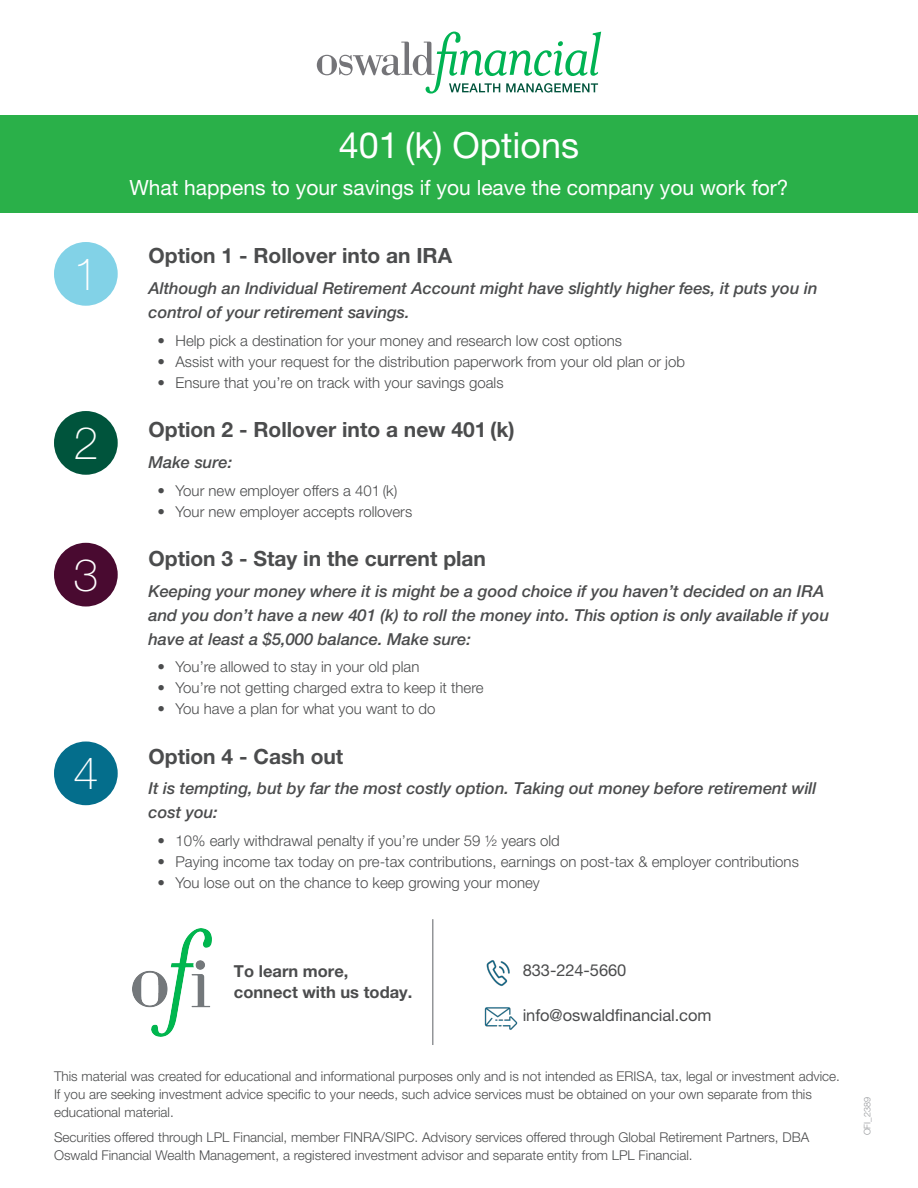
<style>
.page{position:relative;width:918px;height:1188px;background:#fff}
.page>*{position:absolute;margin:0;border:0;box-sizing:border-box;transform-origin:0 0}
.t1{font:100 45px "Helvetica Neue LT Pro";color:#fff}
.t2{font:36px "Helvetica Neue LT Pro";color:#fff}
.t3{font:700 21px "Helvetica Neue LT Pro";color:#4b4c4d}
.t4{font:21px "Helvetica Neue LT Pro";color:#fff}
.t5{font:italic 500 16.5px/24px "Helvetica Neue LT Pro";color:#4b4c4d}
.t6{font:16.5px "Helvetica Neue LT Pro";letter-spacing:-.005em;color:#4b4c4d}
.t7{font:700 16.5px/21px "Helvetica Neue LT Pro";color:#4b4c4d}
.t8{font:300 15px "Helvetica Neue LT Pro";color:#4b4c4d}
.t9{font:300 13.5px/18px "Helvetica Neue LT Pro";color:#4b4c4d}
.t10{font:300 9px "Helvetica Neue LT Pro";color:#939598}
</style>
<div class="page">
<svg style="left:317px;top:32px;width:284px;height:62px"></svg>
<div style="left:54px;top:242px;width:64px;height:64px;background:#82d2e7;border-radius:50%"></div>
<div style="left:54px;top:411px;width:64px;height:64px;background:#00543c;border-radius:50%"></div>
<div style="left:54px;top:543px;width:64px;height:64px;background:#490a30;border-radius:50%"></div>
<div style="left:54px;top:742px;width:64px;height:63px;background:#046e8c;border-radius:50%"></div>
<div style="left:0;top:115px;width:918px;height:97px;background:#2ab049"></div>
<img style="left:486px;top:960px;width:24px;height:24px">
<img style="left:484px;top:984px;width:34px;height:46px">
<hr style="left:432px;top:919px;width:2px;height:126px;background:#939598">
<img style="left:132px;top:929px;width:80px;height:108px">
<p class="t1" style="left:73px;top:248px;width:27px">1</p>
<p class="t1" style="left:73px;top:417px;width:27px">2</p>
<p class="t1" style="left:73px;top:549px;width:27px">3</p>
<p class="t1" style="left:73px;top:748px;width:27px">4</p>
<p class="t2" style="left:339px;top:124px;width:242px">401 (k) Options</p>
<p class="t4" style="left:129px;top:175px;width:661px">What happens to your savings if you leave the company you work for?</p>
<p class="t3" style="left:148px;top:243px;width:305px">Option 1 - Rollover into an IRA</p>
<p class="t5" style="left:148px;top:276px;width:671px">Although an Individual Retirement Account might have slightly higher fees, it puts you in control of your retirement savings.</p>
<p class="t8" style="left:158px;top:331px;width:466px">• Help pick a destination for your money and research low cost options</p>
<p class="t8" style="left:158px;top:352px;width:529px">• Assist with your request for the distribution paperwork from your old plan or job</p>
<p class="t8" style="left:158px;top:373px;width:348px">• Ensure that you’re on track with your savings goals</p>
<p class="t3" style="left:148px;top:417px;width:368px">Option 2 - Rollover into a new 401 (k)</p>
<p class="t5" style="left:148px;top:450px;width:85px">Make sure:</p>
<p class="t8" style="left:158px;top:481px;width:241px">• Your new employer offers a 401 (k)</p>
<p class="t8" style="left:158px;top:502px;width:256px">• Your new employer accepts rollovers</p>
<p class="t3" style="left:148px;top:545px;width:339px">Option 3 - Stay in the current plan</p>
<p class="t5" style="left:148px;top:579px;width:682px">Keeping your money where it is might be a good choice if you haven’t decided on an IRA and you don’t have a new 401 (k) to roll the money into. This option is only available if you have at least a $5,000 balance. Make sure:</p>
<p class="t8" style="left:158px;top:658px;width:263px">• You’re allowed to stay in your old plan</p>
<p class="t8" style="left:158px;top:679px;width:328px">• You’re not getting charged extra to keep it there</p>
<p class="t8" style="left:158px;top:700px;width:280px">• You have a plan for what you want to do</p>
<p class="t3" style="left:148px;top:743px;width:196px">Option 4 - Cash out</p>
<p class="t5" style="left:148px;top:776px;width:670px">It is tempting, but by far the most costly option. Taking out money before retirement will cost you:</p>
<p class="t8" style="left:158px;top:832px;width:404px">• 10% early withdrawal penalty if you’re under 59 ½ years old</p>
<p class="t8" style="left:158px;top:853px;width:643px">• Paying income tax today on pre-tax contributions, earnings on post-tax &amp; employer contributions</p>
<p class="t8" style="left:158px;top:874px;width:384px">• You lose out on the chance to keep growing your money</p>
<p class="t7" style="left:234px;top:961px;width:180px">To learn more, connect with us today.</p>
<p class="t6" style="left:523px;top:960px;width:105px">833-224-5660</p>
<p class="t6" style="left:523px;top:1005px;width:190px">info@oswaldfinancial.com</p>
<p class="t9" style="left:54px;top:1067px;width:787px">This material was created for educational and informational purposes only and is not intended as ERISA, tax, legal or investment advice.<br>If you are seeking investment advice specific to your needs, such advice services must be obtained on your own separate from this educational material.</p>
<p class="t9" style="left:54px;top:1128px;width:757px">Securities offered through LPL Financial, member FINRA/SIPC. Advisory services offered through Global Retirement Partners, DBA<br>Oswald Financial Wealth Management, a registered investment advisor and separate entity from LPL Financial.</p>
<p class="t10" style="left:862px;top:1135px;width:40px;rotate:-90deg">OFI_2389</p>
</div>
